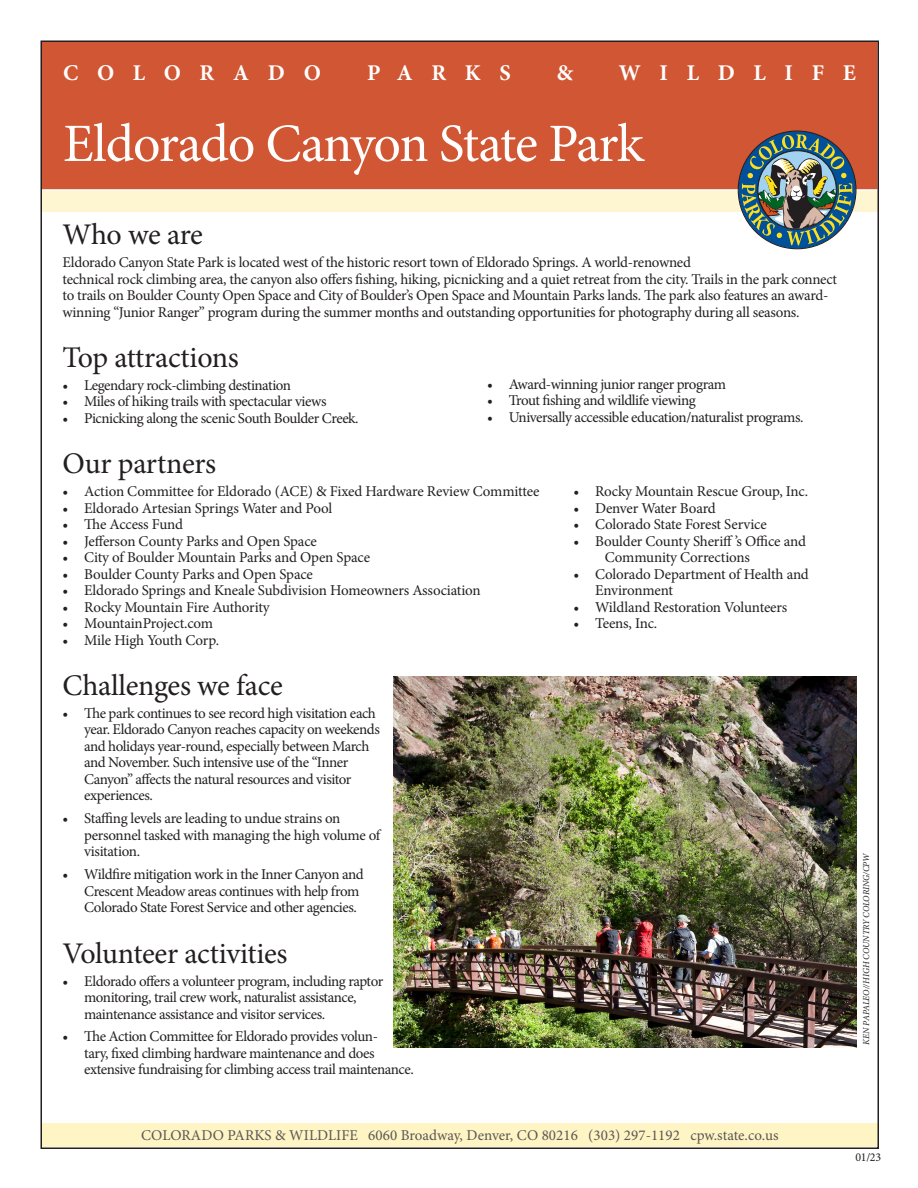
<style>
.page{position:relative;width:918px;height:1188px;background:#fff}
.page>*{position:absolute;margin:0;border:0;box-sizing:border-box;transform-origin:0 0}
.t1{font:54px "Minion Pro";letter-spacing:-.025em;color:#fffefe}
.Body_Copy_10_11_Mini{font:30px "Minion Pro";letter-spacing:-.01em;color:#231f20}
.t2{font:700 22.5px "Minion Pro";letter-spacing:.83em;color:#fffefe}
.Body_Copy_10_11_Mini-2{font:15px/16.5px "Minion Pro";letter-spacing:-.025em;color:#231f20}
.Body_Copy_10_11_Mini-3{font:15px "Minion Pro";letter-spacing:.005em;color:#231f20}
.Body_Copy_10_11_Mini-4{font:12px "Minion Pro";color:#231f20}
.Body_Copy_10_11_Mini-5{font:italic 9px "Minion Pro";letter-spacing:-.02em;color:#231f20}
</style>
<div class="page">
<div style="left:42px;top:1124px;width:836px;height:23px;background:#fff4c3"></div>
<div style="left:41px;top:189px;width:837px;height:22px;background:#fef6d1"></div>
<div style="left:41px;top:41px;width:837px;height:149px;background:#d15633"></div>
<svg style="left:738px;top:131px;width:118px;height:118px"></svg>
<svg style="left:742px;top:134px;width:110px;height:111px;background:#6f807a"></svg>
<img style="left:393px;top:676px;width:463px;height:372px">
<p class="t2" style="left:63px;top:57px;width:260px">COLORADO</p>
<p class="t2" style="left:367px;top:57px;width:145px">PARKS</p>
<p class="t2" style="left:557px;top:57px;width:18px">&amp;</p>
<p class="t2" style="left:619px;top:57px;width:238px">WILDLIFE</p>
<p class="t1" style="left:63px;top:108px;width:582px">Eldorado Canyon State Park</p>
<p class="Body_Copy_10_11_Mini" style="left:63px;top:214px;width:142px">Who we are</p>
<p class="Body_Copy_10_11_Mini-2" style="left:63px;top:254px;width:776px">Eldorado Canyon State Park is located west of the historic resort town of Eldorado Springs. A world-renowned<br>technical rock climbing area, the canyon also offers fishing, hiking, picnicking and a quiet retreat from the city. Trails in the park connect to trails on Boulder County Open Space and City of Boulder’s Open Space and Mountain Parks lands. The park also features an award&shy;winning “Junior Ranger” program during the summer months and outstanding opportunities for photography during all seasons.</p>
<p class="Body_Copy_10_11_Mini" style="left:63px;top:337px;width:178px">Top attractions</p>
<p class="Body_Copy_10_11_Mini-2" style="left:63px;top:377px;width:230px">• Legendary rock-climbing destination</p>
<p class="Body_Copy_10_11_Mini-2" style="left:63px;top:393px;width:265px">• Miles of hiking trails with spectacular views</p>
<p class="Body_Copy_10_11_Mini-2" style="left:63px;top:410px;width:298px">• Picnicking along the scenic South Boulder Creek.</p>
<p class="Body_Copy_10_11_Mini" style="left:63px;top:443px;width:155px">Our partners</p>
<p class="Body_Copy_10_11_Mini-2" style="left:63px;top:483px;width:478px">• Action Committee for Eldorado (ACE) &amp; Fixed Hardware Review Committee</p>
<p class="Body_Copy_10_11_Mini-2" style="left:63px;top:500px;width:271px">• Eldorado Artesian Springs Water and Pool</p>
<p class="Body_Copy_10_11_Mini-2" style="left:63px;top:516px;width:122px">• The Access Fund</p>
<p class="Body_Copy_10_11_Mini-2" style="left:63px;top:533px;width:256px">• Jefferson County Parks and Open Space</p>
<p class="Body_Copy_10_11_Mini-2" style="left:63px;top:549px;width:309px">• City of Boulder Mountain Parks and Open Space</p>
<p class="Body_Copy_10_11_Mini-2" style="left:63px;top:566px;width:252px">• Boulder County Parks and Open Space</p>
<p class="Body_Copy_10_11_Mini-2" style="left:63px;top:582px;width:420px">• Eldorado Springs and Kneale Subdivision Homeowners Association</p>
<p class="Body_Copy_10_11_Mini-2" style="left:63px;top:599px;width:209px">• Rocky Mountain Fire Authority</p>
<p class="Body_Copy_10_11_Mini-2" style="left:63px;top:615px;width:152px">• MountainProject.com</p>
<p class="Body_Copy_10_11_Mini-2" style="left:63px;top:632px;width:158px">• Mile High Youth Corp.</p>
<p class="Body_Copy_10_11_Mini" style="left:63px;top:665px;width:222px">Challenges we face</p>
<p class="Body_Copy_10_11_Mini-2" style="left:84px;top:705px;width:297px;text-indent:-22px">• The park continues to see record high visitation each year. Eldorado Canyon reaches capacity on weekends and holidays year-round, especially between March and November. Such intensive use of the “Inner Canyon” affects the natural resources and visitor experiences.</p>
<p class="Body_Copy_10_11_Mini-2" style="left:84px;top:810px;width:298px;text-indent:-22px">• Staffing levels are leading to undue strains on personnel tasked with managing the high volume of visitation.</p>
<p class="Body_Copy_10_11_Mini-2" style="left:84px;top:866px;width:281px;text-indent:-22px">• Wildfire mitigation work in the Inner Canyon and<br>Crescent Meadow areas continues with help from<br>Colorado State Forest Service and other agencies.</p>
<p class="Body_Copy_10_11_Mini" style="left:63px;top:933px;width:227px">Volunteer activities</p>
<p class="Body_Copy_10_11_Mini-2" style="left:84px;top:973px;width:301px;text-indent:-22px">• Eldorado offers a volunteer program, including raptor monitoring, trail crew work, naturalist assistance, maintenance assistance and visitor services.</p>
<p class="Body_Copy_10_11_Mini-2" style="left:84px;top:1029px;width:331px;text-indent:-22px">• The Action Committee for Eldorado provides volun-<br>tary, fixed climbing hardware maintenance and does extensive fundraising for climbing access trail maintenance.</p>
<p class="Body_Copy_10_11_Mini-2" style="left:487px;top:376px;width:241px">• Award-winning junior ranger program</p>
<p class="Body_Copy_10_11_Mini-2" style="left:487px;top:392px;width:210px">• Trout fishing and wildlife viewing</p>
<p class="Body_Copy_10_11_Mini-2" style="left:487px;top:409px;width:318px">• Universally accessible education/naturalist programs.</p>
<p class="Body_Copy_10_11_Mini-2" style="left:573px;top:483px;width:236px">• Rocky Mountain Rescue Group, Inc.</p>
<p class="Body_Copy_10_11_Mini-2" style="left:573px;top:500px;width:144px">• Denver Water Board</p>
<p class="Body_Copy_10_11_Mini-2" style="left:573px;top:516px;width:195px">• Colorado State Forest Service</p>
<p class="Body_Copy_10_11_Mini-2" style="left:605px;top:533px;width:203px;text-indent:-31px">• Boulder County Sheriff ’s Office and<br>Community Corrections</p>
<p class="Body_Copy_10_11_Mini-2" style="left:595px;top:566px;width:215px;text-indent:-22px">• Colorado Department of Health and<br>Environment</p>
<p class="Body_Copy_10_11_Mini-2" style="left:573px;top:599px;width:215px">• Wildland Restoration Volunteers</p>
<p class="Body_Copy_10_11_Mini-2" style="left:573px;top:615px;width:85px">• Teens, Inc.</p>
<p class="Body_Copy_10_11_Mini-5" style="left:860px;top:1045px;width:193px;rotate:-90deg">KEN PAPALEO//HIGH COUNTRY COLORING/CPW</p>
<p class="Body_Copy_10_11_Mini-3" style="left:141px;top:1125px;width:639px">COLORADO PARKS &amp; WILDLIFE 6060 Broadway, Denver, CO 80216 (303) 297-1192 cpw.state.co.us</p>
<p class="Body_Copy_10_11_Mini-4" style="left:856px;top:1149px;width:27px">01/23</p>
</div>
